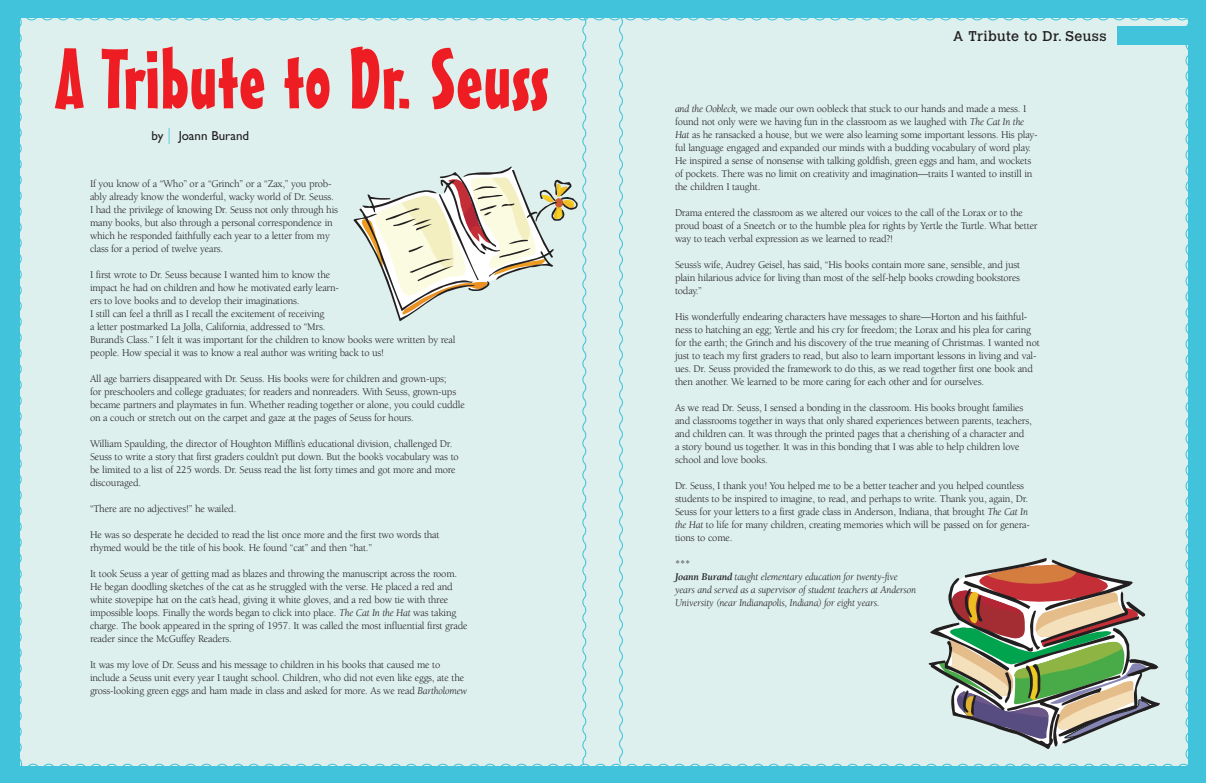
<style>
.page{position:relative;width:1206px;height:783px;background:#fff}
.page>*{position:absolute;margin:0;border:0;box-sizing:border-box;transform-origin:0 0}
.t1{font:83px "Mister Earl BT";color:#ee1d23}
.Eyebrow__right{font:14px "Calvert";letter-spacing:.025em;color:#231f20}
.Author_s_bio_text{font:13px "Gill Sans";color:#231f20}
.Author_s_bio_text-2{font:10.5px/13px "Berkeley";letter-spacing:-.02em;color:#231f20}
.Author_s_bio_text-3{font:italic 10.5px/13px "Berkeley";letter-spacing:-.02em;color:#231f20}
.s1{font-weight:300;font-size:16px;color:#42c3dc}
.s2{font-style:italic}
.s3{font-weight:700}
</style>
<div class="page">
<div style="left:0;top:0;width:603px;height:783px;background:#42c3dc"></div>
<div style="left:20px;top:18px;width:583px;height:748px;background:#ddf0ed"></div>
<div style="left:603px;top:0;width:603px;height:783px;background:#42c3dc"></div>
<div style="left:603px;top:18px;width:585px;height:748px;background:#ddf0ed"></div>
<svg style="left:618px;top:18px;width:6px;height:747px;background:#bee7e9"></svg>
<div style="left:1117px;top:26px;width:89px;height:18px;background:#42c3dc"></div>
<svg style="left:353px;top:18px;width:235px;height:748px;background:#dbece7"></svg>
<svg style="left:929px;top:558px;width:231px;height:191px;background:#a9a896"></svg>
<p class="t1" style="left:56px;top:28px;width:494px">A Tribute to Dr. Seuss</p>
<p class="Author_s_bio_text" style="left:152px;top:128px;width:99px">by <span class="s1">|</span> Joann Burand</p>
<p class="Author_s_bio_text-2" style="left:90px;top:177px;width:250px">If you know of a “Who” or a “Grinch” or a “Zax,” you prob&shy;ably already know the wonderful, wacky world of Dr. Seuss.<br>I had the privilege of knowing Dr. Seuss not only through his many books, but also through a personal correspondence in which he responded faithfully each year to a letter from my class for a period of twelve years.</p>
<p class="Author_s_bio_text-2" style="left:90px;top:268px;width:251px">I first wrote to Dr. Seuss because I wanted him to know the impact he had on children and how he motivated early learn&shy;ers to love books and to develop their imaginations.</p>
<p class="Author_s_bio_text-2" style="left:90px;top:307px;width:367px">I still can feel a thrill as I recall the excitement of receiving<br>a letter postmarked La Jolla, California, addressed to “Mrs.<br>Burand’s Class.” I felt it was important for the children to know books were written by real people. How special it was to know a real author was writing back to us!</p>
<p class="Author_s_bio_text-2" style="left:90px;top:372px;width:376px">All age barriers disappeared with Dr. Seuss. His books were for children and grown-ups;<br>for preschoolers and college graduates; for readers and nonreaders. With Seuss, grown-ups became partners and playmates in fun. Whether reading together or alone, you could cuddle on a couch or stretch out on the carpet and gaze at the pages of Seuss for hours.</p>
<p class="Author_s_bio_text-2" style="left:90px;top:437px;width:370px">William Spaulding, the director of Houghton Mifflin’s educational division, challenged Dr.<br>Seuss to write a story that first graders couldn’t put down. But the book’s vocabulary was to be limited to a list of 225 words. Dr. Seuss read the list forty times and got more and more discouraged.</p>
<p class="Author_s_bio_text-2" style="left:90px;top:502px;width:148px">“There are no adjectives!” he wailed.</p>
<p class="Author_s_bio_text-2" style="left:90px;top:528px;width:351px">He was so desperate he decided to read the list once more and the first two words that rhymed would be the title of his book. He found “cat” and then “hat.”</p>
<p class="Author_s_bio_text-2" style="left:90px;top:567px;width:379px">It took Seuss a year of getting mad as blazes and throwing the manuscript across the room.<br>He began doodling sketches of the cat as he struggled with the verse. He placed a red and white stovepipe hat on the cat’s head, giving it white gloves, and a red bow tie with three impossible loops. Finally the words began to click into place. <span class="s2">The Cat In the Hat</span> was taking charge. The book appeared in the spring of 1957. It was called the most influential first grade reader since the McGuffey Readers.</p>
<p class="Author_s_bio_text-2" style="left:90px;top:658px;width:379px">It was my love of Dr. Seuss and his message to children in his books that caused me to include a Seuss unit every year I taught school. Children, who did not even like eggs, ate the gross-looking green eggs and ham made in class and asked for more. As we read <span class="s2">Bartholomew</span></p>
<p class="Eyebrow__right" style="left:984px;top:28px;width:133px">Fic ion|Nonfiction</p>
<p class="Eyebrow__right" style="left:953px;top:28px;width:155px">A Tribute to Dr. Seuss</p>
<p class="Author_s_bio_text-2" style="left:675px;top:102px;width:364px"><span class="s2">and the Oobleck,</span> we made our own oobleck that stuck to our hands and made a mess. I found not only were we having fun in the classroom as we laughed with <span class="s2">The Cat In the Hat</span> as he ransacked a house, but we were also learning some important lessons. His play&shy;ful language engaged and expanded our minds with a budding vocabulary of word play.<br>He inspired a sense of nonsense with talking goldfish, green eggs and ham, and wockets of pockets. There was no limit on creativity and imagination—traits I wanted to instill in the children I taught.</p>
<p class="Author_s_bio_text-2" style="left:675px;top:206px;width:364px">Drama entered the classroom as we altered our voices to the call of the Lorax or to the proud boast of a Sneetch or to the humble plea for rights by Yertle the Turtle. What better way to teach verbal expression as we learned to read?!</p>
<p class="Author_s_bio_text-2" style="left:675px;top:258px;width:347px;text-align:justify">Seuss’s wife, Audrey Geisel, has said, “His books contain more sane, sensible, and just plain hilarious advice for living than most of the self-help books crowding bookstores today.”</p>
<p class="Author_s_bio_text-2" style="left:675px;top:310px;width:366px">His wonderfully endearing characters have messages to share—Horton and his faithful&shy;ness to hatching an egg; Yertle and his cry for freedom; the Lorax and his plea for caring for the earth; the Grinch and his discovery of the true meaning of Christmas. I wanted not just to teach my first graders to read, but also to learn important lessons in living and val&shy;ues. Dr. Seuss provided the framework to do this, as we read together first one book and then another. We learned to be more caring for each other and for ourselves.</p>
<p class="Author_s_bio_text-2" style="left:675px;top:401px;width:358px">As we read Dr. Seuss, I sensed a bonding in the classroom. His books brought families and classrooms together in ways that only shared experiences between parents, teachers, and children can. It was through the printed pages that a cherishing of a character and<br>a story bound us together. It was in this bonding that I was able to help children love school and love books.</p>
<p class="Author_s_bio_text-2" style="left:675px;top:479px;width:356px">Dr. Seuss, I thank you! You helped me to be a better teacher and you helped countless students to be inspired to imagine, to read, and perhaps to write. Thank you, again, Dr.<br>Seuss for your letters to a first grade class in Anderson, Indiana, that brought <span class="s2">The Cat In the Hat</span> to life for many children, creating memories which will be passed on for genera&shy;tions to come.</p>
<p class="Author_s_bio_text-2" style="left:675px;top:557px;width:17px">***</p>
<p class="Author_s_bio_text-3" style="left:675px;top:570px;width:243px"><span class="s3">Joann Burand</span> taught elementary education for twenty-five years and served as a supervisor of student teachers at Anderson<br>University (near Indianapolis, Indiana) for eight years.</p>
</div>
